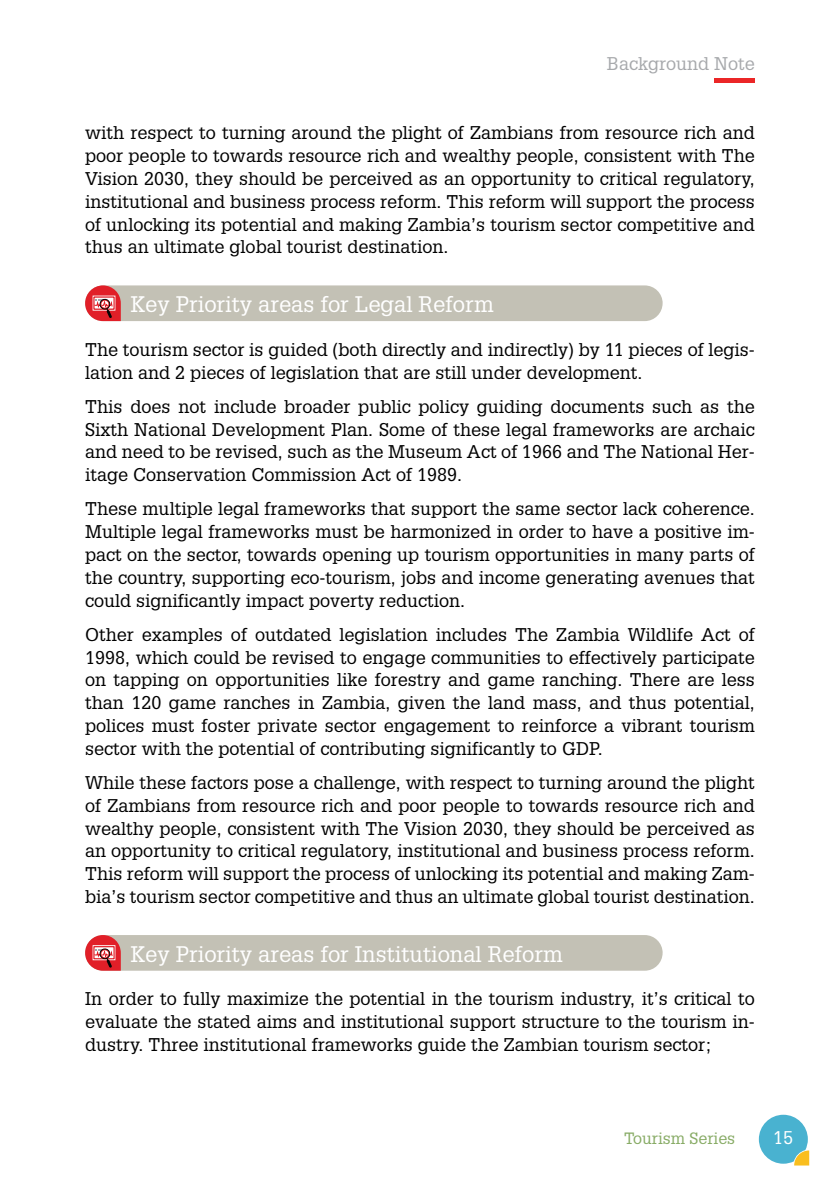
<style>
.page{position:relative;width:840px;height:1191px;background:#fff}
.page>*{position:absolute;margin:0;border:0;box-sizing:border-box;transform-origin:0 0}
.t1{font:22px "AG Gloria C";color:#fff}
.t2{font:18px/22.8px "AG Gloria C";color:#000;text-align:justify}
.t3{font:18px "AG Gloria C";color:#a7a9ac}
.t4{font:18px "AG Gloria C";color:#fff}
.t5{font:16px "AG Gloria C";color:#87ab65}
</style>
<div class="page">
<svg style="left:758px;top:1114px;width:50px;height:51px"></svg>
<div style="left:85px;top:285px;width:577px;height:36px;background:#c3c1b5;border-radius:18px"></div>
<svg style="left:85px;top:285px;width:36px;height:36px"></svg>
<div style="left:85px;top:935px;width:577px;height:35px;background:#c3c1b5;border-radius:18px"></div>
<svg style="left:85px;top:935px;width:36px;height:35px"></svg>
<div style="left:714px;top:78px;width:40px;height:5px;background:#eb2627"></div>
<p class="t3" style="left:606px;top:53px;width:149px">Background Note</p>
<p class="t2" style="left:85px;top:121px;width:670px">with respect to turning around the plight of Zambians from resource rich and poor people to towards resource rich and wealthy people, consistent with The Vision 2030, they should be perceived as an opportunity to critical regulatory, institutional and business process reform. This reform will support the process of unlocking its potential and making Zambia’s tourism sector competitive and thus an ultimate global tourist destination.</p>
<p class="t1" style="left:130px;top:292px;width:364px">Key Priority areas for Legal Reform</p>
<p class="t2" style="left:85px;top:338px;width:670px">The tourism sector is guided (both directly and indirectly) by 11 pieces of legis&shy;lation and 2 pieces of legislation that are still under development.</p>
<p class="t2" style="left:85px;top:395px;width:670px">This does not include broader public policy guiding documents such as the Sixth National Development Plan. Some of these legal frameworks are archaic and need to be revised, such as the Museum Act of 1966 and The National Her&shy;itage Conservation Commission Act of 1989.</p>
<p class="t2" style="left:85px;top:497px;width:670px">These multiple legal frameworks that support the same sector lack coherence.<br>Multiple legal frameworks must be harmonized in order to have a positive im&shy;pact on the sector, towards opening up tourism opportunities in many parts of the country, supporting eco-tourism, jobs and income generating avenues that could significantly impact poverty reduction.</p>
<p class="t2" style="left:85px;top:623px;width:670px">Other examples of outdated legislation includes The Zambia Wildlife Act of 1998, which could be revised to engage communities to effectively participate on tapping on opportunities like forestry and game ranching. There are less than 120 game ranches in Zambia, given the land mass, and thus potential, polices must foster private sector engagement to reinforce a vibrant tourism sector with the potential of contributing significantly to GDP.</p>
<p class="t2" style="left:85px;top:771px;width:670px">While these factors pose a challenge, with respect to turning around the plight of Zambians from resource rich and poor people to towards resource rich and wealthy people, consistent with The Vision 2030, they should be perceived as an opportunity to critical regulatory, institutional and business process reform.<br>This reform will support the process of unlocking its potential and making Zam&shy;bia’s tourism sector competitive and thus an ultimate global tourist destination.</p>
<p class="t1" style="left:130px;top:941px;width:433px">Key Priority areas for Institutional Reform</p>
<p class="t2" style="left:85px;top:987px;width:670px">In order to fully maximize the potential in the tourism industry, it’s critical to evaluate the stated aims and institutional support structure to the tourism in&shy;dustry. Three institutional frameworks guide the Zambian tourism sector;</p>
<p class="t5" style="left:623px;top:1128px;width:113px">Tourism Series</p>
<p class="t4" style="left:772px;top:1127px;width:22px">15</p>
</div>
